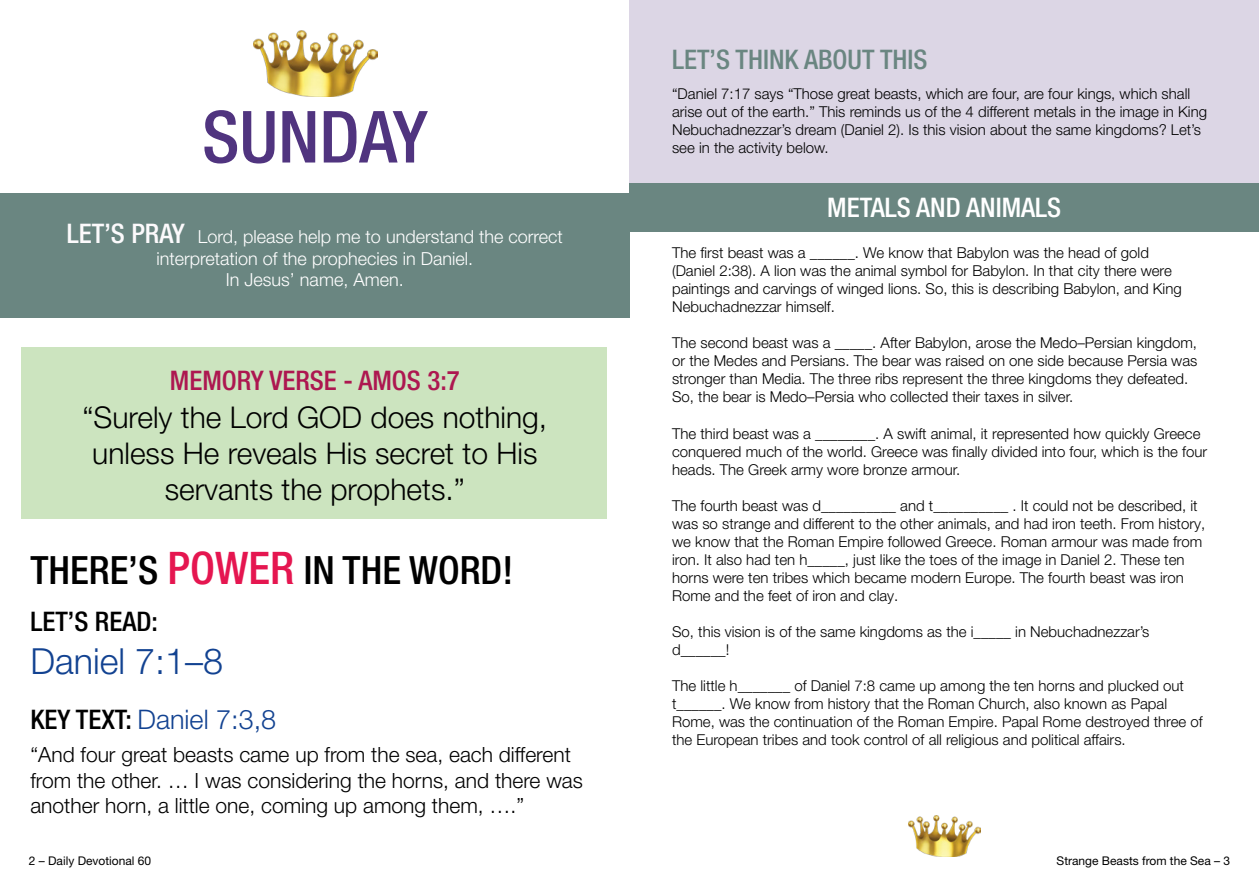
<style>
.page{position:relative;width:1259px;height:893px;background:#fff}
.page>*{position:absolute;margin:0;border:0;box-sizing:border-box;transform-origin:0 0}
.t1{font:500 condensed 72px "Helvetica Neue LT Pro";color:#50347f}
.t2{font:500 condensed 39px "Helvetica Neue LT Pro";color:#000}
.t3{font:300 36px "Helvetica Neue LT Pro";color:#124291}
.t4{font:300 30px/36px "Helvetica Neue LT Pro";color:#000;text-align:center}
.t5{font:300 27px "Helvetica Neue LT Pro";color:#124291}
.t6{font:500 condensed 27px "Helvetica Neue LT Pro";color:#ad1750}
.t7{font:500 condensed 27px "Helvetica Neue LT Pro";color:#6a8681}
.t8{font:500 condensed 27px "Helvetica Neue LT Pro";color:#fff}
.t9{font:500 condensed 27px "Helvetica Neue LT Pro";color:#000}
.t10{font:300 21px/25.2px "Helvetica Neue LT Pro";color:#000}
.t11{font:300 18px/21.6px "Helvetica Neue LT Pro";color:#fff;text-align:center}
.t12{font:300 15px/18px "Helvetica Neue LT Pro";color:#000}
.t13{font:12px "Helvetica Neue LT Pro";color:#000}
.s1{font-weight:500;font-stretch:condensed;font-size:27px;color:#fcfafc}
.s2{font-size:45px;color:#e51650}
.s3{font-weight:500;font-stretch:condensed;color:#000}
</style>
<div class="page">
<div style="left:21px;top:347px;width:586px;height:171px;background:#cce4bf"></div>
<img style="left:253px;top:31px;width:125px;height:65px">
<div style="left:0;top:193px;width:629px;height:124px;background:#6a8681"></div>
<img style="left:908px;top:815px;width:72px;height:41px">
<div style="left:629px;top:0;width:630px;height:183px;background:#dcd6e5"></div>
<div style="left:629px;top:183px;width:630px;height:48px;background:#6a8681"></div>
<p class="t1" style="left:202px;top:94px;width:227px">SUNDAY</p>
<p class="t11" style="left:67px;top:226px;width:497px"><span class="s1">LET’S PRAY</span> Lord, please help me to understand the correct interpretation of the prophecies in Daniel.<br>In Jesus’ name, Amen.</p>
<p class="t6" style="left:170px;top:364px;width:291px">MEMORY VERSE - AMOS 3:7</p>
<p class="t4" style="left:82px;top:399px;width:466px">“Surely the Lord GOD does nothing, unless He reveals His secret to His servants the prophets.”</p>
<p class="t2" style="left:30px;top:547px;width:484px">THERE’S <span class="s2">POWER</span> IN THE WORD!</p>
<p class="t9" style="left:30px;top:606px;width:129px">LET’S READ:</p>
<p class="t3" style="left:30px;top:640px;width:194px">Daniel 7:1–8</p>
<p class="t5" style="left:30px;top:703px;width:247px"><span class="s3">KEY TEXT:</span> Daniel 7:3,8</p>
<p class="t10" style="left:30px;top:742px;width:554px">“And four great beasts came up from the sea, each different from the other. … I was considering the horns, and there was another horn, a little one, coming up among them, ….”</p>
<p class="t13" style="left:29px;top:853px;width:124px">2 – Daily Devotional 60</p>
<p class="t7" style="left:672px;top:44px;width:257px">LET’S THINK ABOUT THIS</p>
<p class="t12" style="left:672px;top:84px;width:536px">“Daniel 7:17 says “Those great beasts, which are four, are four kings, which shall arise out of the earth.” This reminds us of the 4 different metals in the image in King Nebuchadnezzar’s dream (Daniel 2). Is this vision about the same kingdoms? Let’s see in the activity below.</p>
<p class="t8" style="left:827px;top:191px;width:236px">METALS AND ANIMALS</p>
<p class="t12" style="left:672px;top:244px;width:511px">The first beast was a ______. We know that Babylon was the head of gold (Daniel 2:38). A lion was the animal symbol for Babylon. In that city there were paintings and carvings of winged lions. So, this is describing Babylon, and King Nebuchadnezzar himself.</p>
<p class="t12" style="left:672px;top:334px;width:527px">The second beast was a _____. After Babylon, arose the Medo–Persian kingdom, or the Medes and Persians. The bear was raised on one side because Persia was stronger than Media. The three ribs represent the three kingdoms they defeated.<br>So, the bear is Medo–Persia who collected their taxes in silver.</p>
<p class="t12" style="left:672px;top:424px;width:536px">The third beast was a ________. A swift animal, it represented how quickly Greece conquered much of the world. Greece was finally divided into four, which is the four heads. The Greek army wore bronze armour.</p>
<p class="t12" style="left:672px;top:496px;width:534px">The fourth beast was d__________ and t__________ . It could not be described, it was so strange and different to the other animals, and had iron teeth. From history, we know that the Roman Empire followed Greece. Roman armour was made from iron. It also had ten h_____, just like the toes of the image in Daniel 2. These ten horns were ten tribes which became modern Europe. The fourth beast was iron Rome and the feet of iron and clay.</p>
<p class="t12" style="left:672px;top:622px;width:479px">So, this vision is of the same kingdoms as the i_____ in Nebuchadnezzar’s d______!</p>
<p class="t12" style="left:672px;top:676px;width:532px">The little h_______ of Daniel 7:8 came up among the ten horns and plucked out t______. We know from history that the Roman Church, also known as Papal Rome, was the continuation of the Roman Empire. Papal Rome destroyed three of the European tribes and took control of all religious and political affairs.</p>
<p class="t13" style="left:1056px;top:853px;width:175px">Strange Beasts from the Sea – 3</p>
</div>
